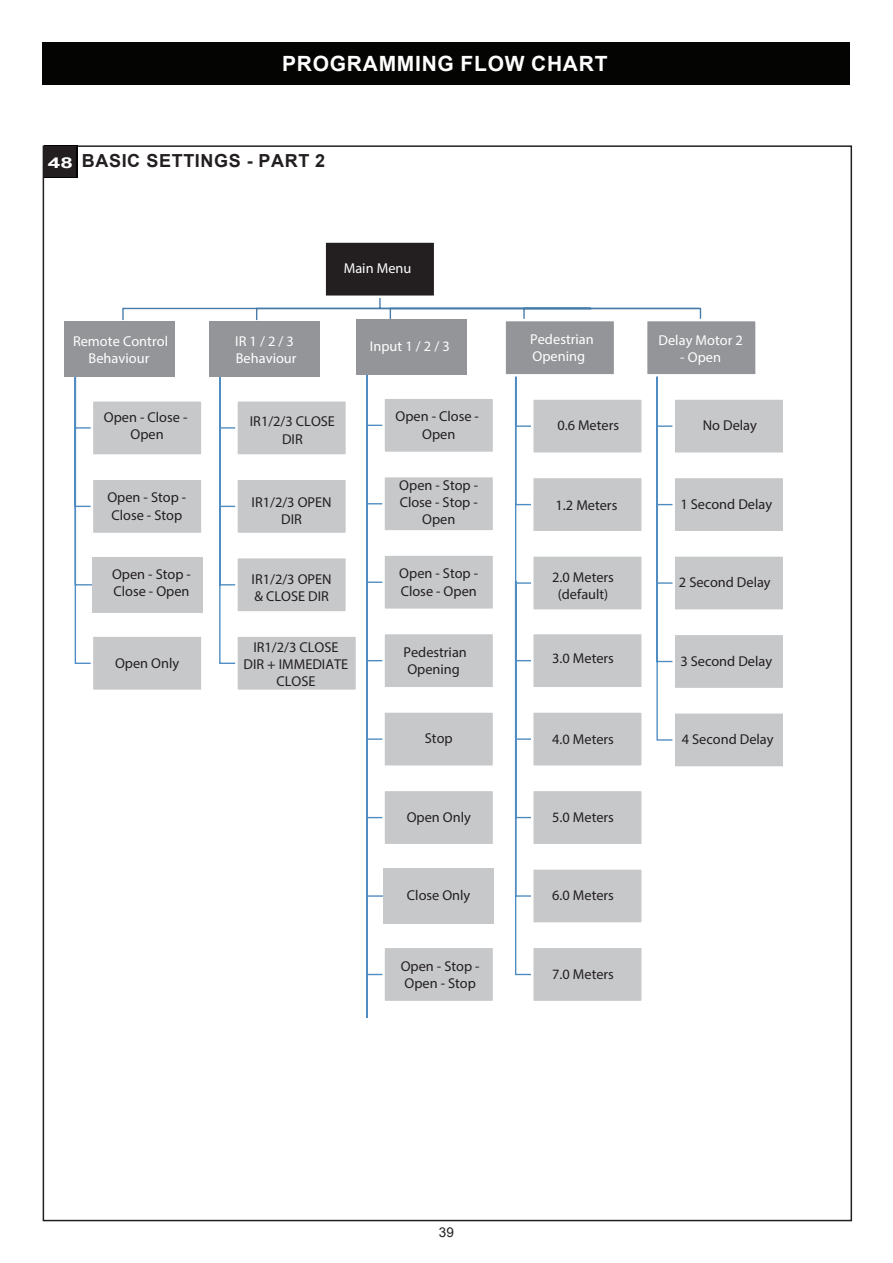
<style>
.page{position:relative;width:893px;height:1263px;background:#fff}
.page>*{position:absolute;margin:0;border:0;box-sizing:border-box;transform-origin:0 0}
.t1{font:700 21px "Arial";letter-spacing:.035em;color:#fff}
.t2{font:700 18px "Arial";letter-spacing:.035em;color:#231f20}
.t3{font:300 14.4px/17.2px "Helvetica Neue LT Pro";color:#231f20;text-align:center}
.t4{font:300 14.4px/17.2px "Helvetica Neue LT Pro";letter-spacing:.005em;color:#fff}
.t5{font:13.5px "Arial";color:#231f20}
.s1{font-size:15px;color:#fff}
</style>
<div class="page">
<div style="left:43px;top:43px;width:807px;height:42px;background:#040503"></div>
<svg style="left:44px;top:145px;width:33px;height:33px"></svg>
<div style="left:45px;top:146px;width:31px;height:31px;background:#231f20"></div>
<svg style="left:514px;top:377px;width:158px;height:364px"></svg>
<svg style="left:122px;top:298px;width:580px;height:23px"></svg>
<div style="left:325px;top:242px;width:110px;height:55px;background:#231f20"></div>
<div style="left:323px;top:240px;width:113px;height:58px;border:2px solid #fff"></div>
<div style="left:503px;top:319px;width:113px;height:58px;background:#939598;border:2px solid #fff"></div>
<div style="left:531px;top:397px;width:113px;height:58px;background:#c7c8ca;border:2px solid #fff"></div>
<div style="left:531px;top:476px;width:113px;height:57px;background:#c7c8ca;border:2px solid #fff"></div>
<div style="left:531px;top:554px;width:113px;height:58px;background:#c7c8ca;border:2px solid #fff"></div>
<div style="left:645px;top:319px;width:113px;height:58px;background:#939598;border:2px solid #fff"></div>
<div style="left:674px;top:398px;width:110px;height:56px;background:#c7c8ca"></div>
<div style="left:672px;top:397px;width:113px;height:58px;border:2px solid #fff"></div>
<div style="left:674px;top:477px;width:110px;height:55px;background:#c7c8ca"></div>
<div style="left:672px;top:476px;width:113px;height:57px;border:2px solid #fff"></div>
<div style="left:674px;top:555px;width:110px;height:56px;background:#c7c8ca"></div>
<div style="left:672px;top:554px;width:113px;height:58px;border:2px solid #fff"></div>
<div style="left:674px;top:634px;width:110px;height:55px;background:#c7c8ca"></div>
<div style="left:672px;top:633px;width:113px;height:57px;border:2px solid #fff"></div>
<div style="left:674px;top:712px;width:110px;height:55px;background:#c7c8ca"></div>
<div style="left:672px;top:711px;width:113px;height:58px;border:2px solid #fff"></div>
<svg style="left:74px;top:377px;width:19px;height:287px"></svg>
<div style="left:64px;top:322px;width:111px;height:55px;background:#939598"></div>
<div style="left:91px;top:399px;width:113px;height:58px;background:#c7c8ca;border:2px solid #fff"></div>
<div style="left:91px;top:477px;width:113px;height:58px;background:#c7c8ca;border:2px solid #fff"></div>
<div style="left:92px;top:557px;width:110px;height:55px;background:#c7c8ca"></div>
<div style="left:91px;top:634px;width:113px;height:58px;background:#c7c8ca;border:2px solid #fff"></div>
<svg style="left:219px;top:377px;width:16px;height:287px"></svg>
<div style="left:209px;top:322px;width:110px;height:55px;background:#939598"></div>
<div style="left:235px;top:399px;width:113px;height:58px;background:#c7c8ca;border:2px solid #fff"></div>
<div style="left:235px;top:477px;width:113px;height:58px;background:#c7c8ca;border:2px solid #fff"></div>
<div style="left:235px;top:556px;width:113px;height:58px;background:#c7c8ca;border:2px solid #fff"></div>
<div style="left:236px;top:636px;width:120px;height:55px;background:#c7c8ca"></div>
<div style="left:235px;top:634px;width:123px;height:58px;border:2px solid #fff"></div>
<svg style="left:366px;top:374px;width:19px;height:643px"></svg>
<div style="left:356px;top:319px;width:110px;height:55px;background:#939598"></div>
<div style="left:382px;top:396px;width:113px;height:58px;background:#c7c8ca;border:2px solid #fff"></div>
<div style="left:382px;top:475px;width:113px;height:58px;background:#c7c8ca;border:2px solid #fff"></div>
<div style="left:382px;top:553px;width:113px;height:58px;background:#c7c8ca;border:2px solid #fff"></div>
<div style="left:382px;top:632px;width:113px;height:57px;background:#c7c8ca;border:2px solid #fff"></div>
<div style="left:382px;top:710px;width:113px;height:58px;background:#c7c8ca;border:2px solid #fff"></div>
<div style="left:382px;top:789px;width:113px;height:57px;background:#c7c8ca;border:2px solid #fff"></div>
<div style="left:384px;top:868px;width:110px;height:56px;background:#c7c8ca"></div>
<div style="left:382px;top:945px;width:113px;height:58px;background:#c7c8ca;border:2px solid #fff"></div>
<svg style="left:514px;top:580px;width:20px;height:396px"></svg>
<div style="left:531px;top:632px;width:113px;height:57px;background:#c7c8ca;border:2px solid #fff"></div>
<div style="left:531px;top:710px;width:113px;height:58px;background:#c7c8ca;border:2px solid #fff"></div>
<div style="left:531px;top:789px;width:113px;height:57px;background:#c7c8ca;border:2px solid #fff"></div>
<div style="left:531px;top:867px;width:113px;height:58px;background:#c7c8ca;border:2px solid #fff"></div>
<div style="left:531px;top:945px;width:113px;height:58px;background:#c7c8ca;border:2px solid #fff"></div>
<h1 class="t1" style="left:282px;top:48px;width:327px">PROGRAMMING FLOW CHART</h1>
<p class="t2" style="left:48px;top:148px;width:279px"><span class="s1">48</span> BASIC SETTINGS - PART 2</p>
<p class="t4" style="left:344px;top:260px;width:69px">Main Menu</p>
<p class="t4" style="left:73px;top:332px;width:97px;text-align:center">Remote Control<br>Behaviour</p>
<p class="t4" style="left:235px;top:332px;width:63px">IR 1 / 2 / 3<br>Behaviour</p>
<p class="t4" style="left:370px;top:337px;width:81px">Input 1 / 2 / 3</p>
<p class="t4" style="left:530px;top:330px;width:65px">Pedestrian<br>Opening</p>
<p class="t3" style="left:104px;top:408px;width:85px">Open - Close -<br>Open</p>
<p class="t3" style="left:107px;top:489px;width:80px;text-align:left">Open - Stop -<br>Close - Stop</p>
<p class="t3" style="left:250px;top:413px;width:87px">IR1/2/3 CLOSE<br>DIR</p>
<p class="t3" style="left:252px;top:493px;width:82px">IR1/2/3 OPEN<br>DIR</p>
<p class="t3" style="left:395px;top:408px;width:85px">Open - Close -<br>Open</p>
<p class="t3" style="left:399px;top:476px;width:80px">Open - Stop -<br>Close - Stop -<br>Open</p>
<p class="t3" style="left:557px;top:417px;width:63px">0.6 Meters</p>
<p class="t3" style="left:556px;top:497px;width:63px">1.2 Meters</p>
<p class="t3" style="left:112px;top:565px;width:80px;text-align:left">Open - Stop -<br>Close - Open</p>
<p class="t3" style="left:252px;top:570px;width:82px;text-align:left">IR1/2/3 OPEN &amp; CLOSE DIR</p>
<p class="t3" style="left:399px;top:565px;width:80px;text-align:left">Open - Stop -<br>Close - Open</p>
<p class="t3" style="left:552px;top:568px;width:63px">2.0 Meters (default)</p>
<p class="t3" style="left:115px;top:654px;width:66px">Open Only</p>
<p class="t3" style="left:244px;top:638px;width:106px">IR1/2/3 CLOSE<br>DIR + IMMEDIATE<br>CLOSE</p>
<p class="t3" style="left:403px;top:643px;width:65px;text-align:left">Pedestrian<br>Opening</p>
<p class="t3" style="left:425px;top:730px;width:29px">Stop</p>
<p class="t3" style="left:407px;top:808px;width:66px">Open Only</p>
<p class="t3" style="left:407px;top:887px;width:65px">Close Only</p>
<p class="t3" style="left:401px;top:957px;width:80px;text-align:left">Open - Stop -<br>Open - Stop</p>
<p class="t3" style="left:552px;top:650px;width:63px">3.0 Meters</p>
<p class="t3" style="left:552px;top:730px;width:63px">4.0 Meters</p>
<p class="t3" style="left:552px;top:808px;width:63px">5.0 Meters</p>
<p class="t3" style="left:552px;top:887px;width:63px">6.0 Meters</p>
<p class="t3" style="left:552px;top:965px;width:63px">7.0 Meters</p>
<p class="t4" style="left:658px;top:331px;width:86px">Delay Motor 2</p>
<p class="t4" style="left:680px;top:348px;width:42px">- Open</p>
<p class="t3" style="left:703px;top:417px;width:56px">No Delay</p>
<p class="t3" style="left:680px;top:495px;width:93px">1 Second Delay</p>
<p class="t3" style="left:679px;top:574px;width:93px">2 Second Delay</p>
<p class="t3" style="left:680px;top:652px;width:93px">3 Second Delay</p>
<p class="t3" style="left:682px;top:730px;width:93px">4 Second Delay</p>
<p class="t5" style="left:439px;top:1222px;width:17px">39</p>
</div>
